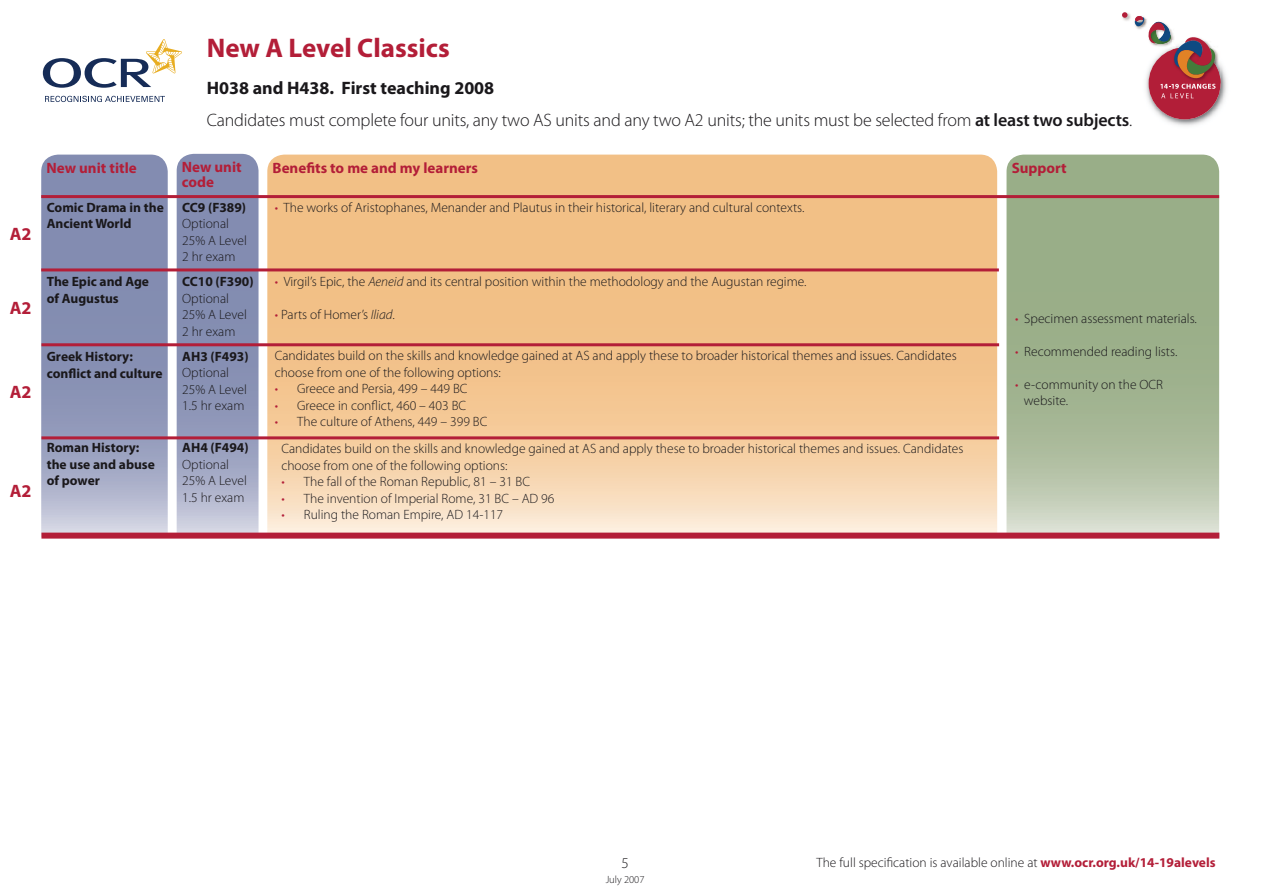
<style>
.page{position:relative;width:1263px;height:893px;background:#fff}
.page>*{position:absolute;margin:0;border:0;box-sizing:border-box;transform-origin:0 0}
.t1{font:700 27px "Myriad Pro";color:#b31e38}
.t2{font:300 18px/31.5px "Myriad Pro";letter-spacing:-.01em;color:#1a181b}
.t3{font:700 18px "Myriad Pro";color:#b31e38}
.t4{font:700 15px/15px "Myriad Pro";color:#b31e38}
.t5{font:300 15px "Myriad Pro";color:#1a181b}
.t6{font:300 13.5px/16.5px "Myriad Pro";color:#1a181b}
.t7{font:700 13.5px/16.5px "Myriad Pro";color:#1a181b}
.t8{font:300 10.5px "Myriad Pro";color:#1a181b}
.s1{font-weight:700}
.s2{font-weight:600}
.s3{color:#b31e38}
.s4{font-style:italic}
.s5{font-weight:700;color:#b31e38}
</style>
<div class="page">
<svg style="left:177px;top:154px;width:82px;height:379px;background:#9198b9"></svg>
<svg style="left:41px;top:155px;width:127px;height:378px;background:#9198b9"></svg>
<svg style="left:267px;top:155px;width:730px;height:378px;background:#f3c795"></svg>
<svg style="left:1006px;top:155px;width:213px;height:378px;background:#a4b695"></svg>
<hr style="left:41px;top:195px;width:1178px;height:3px;background:#b31e38">
<hr style="left:41px;top:268px;width:958px;height:3px;background:#b31e38">
<hr style="left:41px;top:343px;width:958px;height:3px;background:#b31e38">
<div style="left:41px;top:533px;width:1178px;height:6px;background:#b31e38"></div>
<hr style="left:41px;top:436px;width:958px;height:3px;background:#b31e38">
<img style="left:1148px;top:64px;width:79px;height:62px">
<div style="left:1148px;top:47px;width:72px;height:72px;background:#b21e38;border-radius:50%"></div>
<img style="left:1217px;top:52px;width:3px;height:25px">
<svg style="left:1122px;top:12px;width:95px;height:86px"></svg>
<svg style="left:45px;top:96px;width:120px;height:6px"></svg>
<svg style="left:43px;top:39px;width:139px;height:49px"></svg>
<h2 class="t3" style="left:10px;top:224px;width:23px">A2</h2>
<h2 class="t3" style="left:10px;top:298px;width:23px">A2</h2>
<h2 class="t3" style="left:10px;top:382px;width:23px">A2</h2>
<h2 class="t3" style="left:10px;top:481px;width:23px">A2</h2>
<h1 class="t1" style="left:207px;top:32px;width:245px">New A Level Classics</h1>
<h2 class="t2" style="left:207px;top:73px;width:927px"><span class="s1">H038 and H438. First teaching 2008<br></span>Candidates must complete four units, any two AS units and any two A2 units; the units must be selected from <span class="s2">at least two subjects</span>.</h2>
<p class="t4" style="left:182px;top:160px;width:61px">New unit code</p>
<p class="t4" style="left:46px;top:161px;width:92px">New unit title</p>
<p class="t4" style="left:273px;top:161px;width:207px">Benefits to me and my learners</p>
<p class="t4" style="left:1012px;top:161px;width:56px">Support</p>
<p class="t7" style="left:47px;top:199px;width:119px">Comic Drama in the<br>Ancient World</p>
<p class="t7" style="left:47px;top:274px;width:104px">The Epic and Age of Augustus</p>
<p class="t7" style="left:47px;top:349px;width:117px">Greek History: conflict and culture</p>
<p class="t7" style="left:47px;top:440px;width:110px">Roman History: the use and abuse of power</p>
<p class="t7" style="left:182px;top:199px;width:65px">CC9 (F389)</p>
<p class="t6" style="left:182px;top:216px;width:66px">Optional<br>25% A Level<br>2 hr exam</p>
<p class="t7" style="left:182px;top:274px;width:73px">CC10 (F390)</p>
<p class="t6" style="left:182px;top:290px;width:66px">Optional<br>25% A Level<br>2 hr exam</p>
<p class="t7" style="left:182px;top:348px;width:68px">AH3 (F493)</p>
<p class="t6" style="left:182px;top:365px;width:66px">Optional<br>25% A Level<br>1.5 hr exam</p>
<p class="t7" style="left:182px;top:440px;width:68px">AH4 (F494)</p>
<p class="t6" style="left:182px;top:456px;width:66px">Optional<br>25% A Level<br>1.5 hr exam</p>
<p class="t6" style="left:275px;top:199px;width:531px"><span class="s3">•</span> The works of Aristophanes, Menander and Plautus in their historical, literary and cultural contexts.</p>
<p class="t6" style="left:275px;top:274px;width:533px"><span class="s3">•</span> Virgil’s Epic, the <span class="s4">Aeneid</span> and its central position within the methodology and the Augustan regime.</p>
<p class="t6" style="left:275px;top:307px;width:122px"><span class="s3">•</span> Parts of Homer’s <span class="s4">Iliad</span>.</p>
<p class="t6" style="left:275px;top:348px;width:684px">Candidates build on the skills and knowledge gained at AS and apply these to broader historical themes and issues. Candidates choose from one of the following options:</p>
<p class="t6" style="left:275px;top:381px;width:194px"><span class="s3">•</span> Greece and Persia, 499 – 449 BC</p>
<p class="t6" style="left:275px;top:397px;width:193px"><span class="s3">•</span> Greece in conflict, 460 – 403 BC</p>
<p class="t6" style="left:281px;top:409px;width:684px;line-height:26.8px;text-indent:-7px"><span class="s3">•</span> The culture of Athens, 449 – 399 BC<br>Candidates build on the skills and knowledge gained at AS and apply these to broader historical themes and issues. Candidates</p>
<p class="t6" style="left:281px;top:457px;width:228px">choose from one of the following options:</p>
<p class="t6" style="left:281px;top:474px;width:250px"><span class="s3">•</span> The fall of the Roman Republic, 81 – 31 BC</p>
<p class="t6" style="left:281px;top:490px;width:275px"><span class="s3">•</span> The invention of Imperial Rome, 31 BC – AD 96</p>
<p class="t6" style="left:281px;top:507px;width:223px"><span class="s3">•</span> Ruling the Roman Empire, AD 14-117</p>
<p class="t6" style="left:1015px;top:310px;width:183px"><span class="s3">•</span> Specimen assessment materials.</p>
<p class="t6" style="left:1015px;top:343px;width:164px"><span class="s3">•</span> Recommended reading lists.</p>
<p class="t6" style="left:1024px;top:376px;width:141px;text-indent:-9px"><span class="s3">•</span> e-community on the OCR website.</p>
<p class="t5" style="left:621px;top:855px;width:9px">5</p>
<p class="t6" style="left:816px;top:854px;width:401px">The full specification is available online at <span class="s5">www.ocr.org.uk/14-19alevels</span></p>
<p class="t8" style="left:606px;top:873px;width:40px">July 2007</p>
</div>
